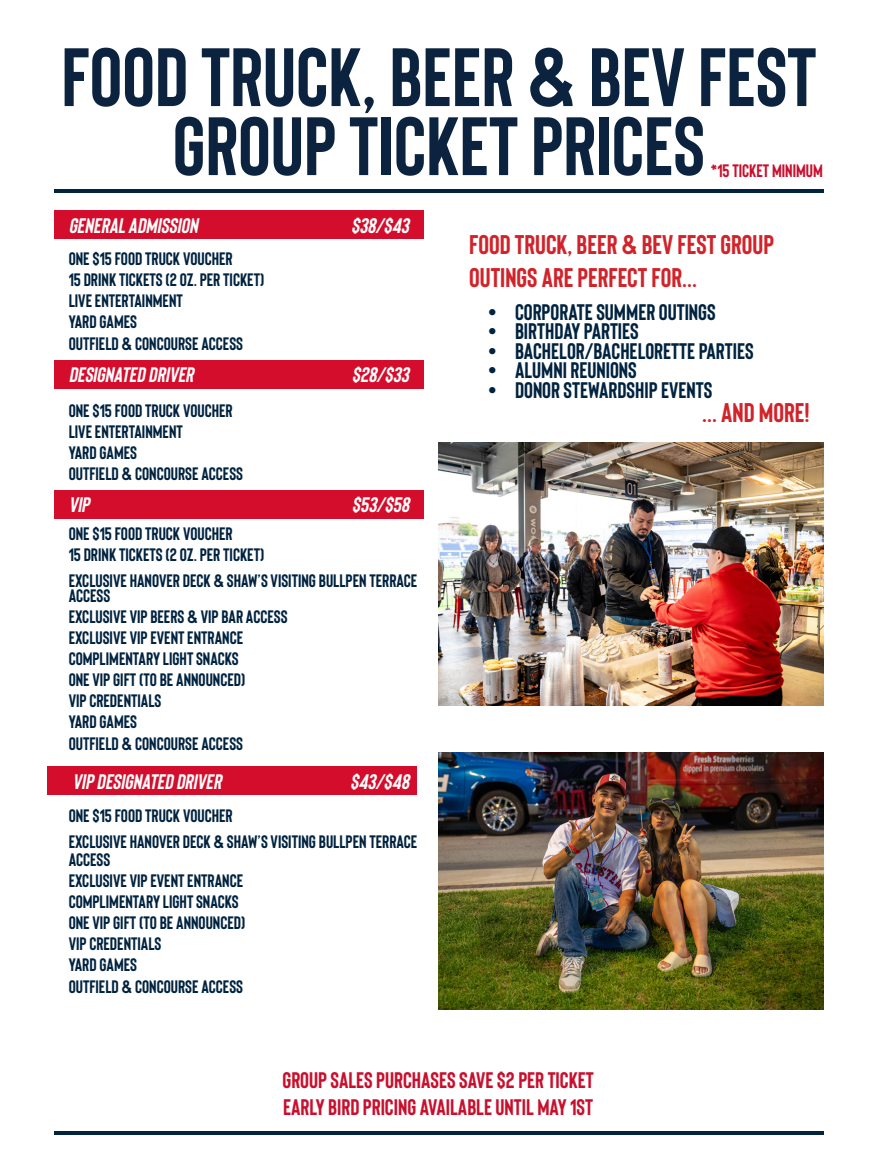
<style>
.page{position:relative;width:878px;height:1175px;background:#fff}
.page>*{position:absolute;margin:0;border:0;box-sizing:border-box;transform-origin:0 0}
.t1{font:700 82.5px/69px "Bison";color:#0c2340;text-align:center}
.t2{font:700 27px/32.4px "Bison";color:#d1232a}
.t3{font:700 22.5px "Bison";color:#002340}
.t4{font:700 22.5px "Bison";color:#c8102e}
.t5{font:21px "Bison Bold Itallic";color:#fff}
.t6{font:700 18px/15px "Bison";color:#002340}
.t7{font:700 18px "Bison";color:#c8102e}
</style>
<div class="page">
<div style="left:54px;top:210px;width:369px;height:28px;background:#d30d2b"></div>
<div style="left:54px;top:360px;width:369px;height:28px;background:#d30d2b"></div>
<div style="left:54px;top:491px;width:369px;height:28px;background:#d30d2b"></div>
<div style="left:48px;top:766px;width:368px;height:28px;background:#d30d2b"></div>
<hr style="left:54px;top:189px;width:769px;height:4px;background:#002340">
<hr style="left:54px;top:1131px;width:769px;height:3px;background:#002340">
<img style="left:438px;top:442px;width:385px;height:263px">
<img style="left:438px;top:752px;width:385px;height:257px">
<p class="t1" style="left:61px;top:39px;width:756px">FOOD TRUCK, BEER &amp; BEV FEST<br>GROUP TICKET PRICES</p>
<p class="t7" style="left:710px;top:160px;width:114px">*15 TICKET MINIMUM</p>
<p class="t5" style="left:69px;top:212px;width:131px">GENERAL ADMISSION</p>
<p class="t5" style="left:351px;top:212px;width:60px">$38/$43</p>
<p class="t6" style="left:69px;top:251px;width:165px">ONE $15 FOOD TRUCK VOUCHER</p>
<p class="t6" style="left:69px;top:272px;width:197px">15 DRINK TICKETS (2 OZ. PER TICKET)</p>
<p class="t6" style="left:69px;top:293px;width:116px">LIVE ENTERTAINMENT</p>
<p class="t6" style="left:69px;top:314px;width:70px">YARD GAMES</p>
<p class="t6" style="left:69px;top:335px;width:176px">OUTFIELD &amp; CONCOURSE ACCESS</p>
<p class="t5" style="left:69px;top:361px;width:126px">DESIGNATED DRIVER</p>
<p class="t5" style="left:352px;top:361px;width:59px">$28/$33</p>
<p class="t6" style="left:69px;top:402px;width:165px">ONE $15 FOOD TRUCK VOUCHER</p>
<p class="t6" style="left:69px;top:423px;width:116px">LIVE ENTERTAINMENT</p>
<p class="t6" style="left:69px;top:444px;width:70px">YARD GAMES</p>
<p class="t6" style="left:69px;top:465px;width:176px">OUTFIELD &amp; CONCOURSE ACCESS</p>
<p class="t5" style="left:69px;top:491px;width:22px">VIP</p>
<p class="t5" style="left:352px;top:491px;width:59px">$53/$58</p>
<p class="t6" style="left:69px;top:526px;width:165px">ONE $15 FOOD TRUCK VOUCHER</p>
<p class="t6" style="left:69px;top:547px;width:197px">15 DRINK TICKETS (2 OZ. PER TICKET)</p>
<p class="t6" style="left:69px;top:572px;width:350px">EXCLUSIVE HANOVER DECK &amp; SHAW’S VISITING BULLPEN TERRACE<br>ACCESS</p>
<p class="t6" style="left:69px;top:608px;width:220px">EXCLUSIVE VIP BEERS &amp; VIP BAR ACCESS</p>
<p class="t6" style="left:69px;top:629px;width:176px">EXCLUSIVE VIP EVENT ENTRANCE</p>
<p class="t6" style="left:69px;top:650px;width:171px">COMPLIMENTARY LIGHT SNACKS</p>
<p class="t6" style="left:69px;top:671px;width:178px">ONE VIP GIFT (TO BE ANNOUNCED)</p>
<p class="t6" style="left:69px;top:692px;width:94px">VIP CREDENTIALS</p>
<p class="t6" style="left:69px;top:713px;width:70px">YARD GAMES</p>
<p class="t6" style="left:69px;top:735px;width:176px">OUTFIELD &amp; CONCOURSE ACCESS</p>
<p class="t5" style="left:72px;top:768px;width:150px">VIP DESIGNATED DRIVER</p>
<p class="t5" style="left:350px;top:768px;width:60px">$43/$48</p>
<p class="t6" style="left:69px;top:807px;width:165px">ONE $15 FOOD TRUCK VOUCHER</p>
<p class="t6" style="left:69px;top:831px;width:350px;line-height:18px">EXCLUSIVE HANOVER DECK &amp; SHAW’S VISITING BULLPEN TERRACE<br>ACCESS</p>
<p class="t6" style="left:69px;top:872px;width:176px">EXCLUSIVE VIP EVENT ENTRANCE</p>
<p class="t6" style="left:69px;top:893px;width:171px">COMPLIMENTARY LIGHT SNACKS</p>
<p class="t6" style="left:69px;top:914px;width:178px">ONE VIP GIFT (TO BE ANNOUNCED)</p>
<p class="t6" style="left:69px;top:935px;width:94px">VIP CREDENTIALS</p>
<p class="t6" style="left:69px;top:956px;width:70px">YARD GAMES</p>
<p class="t6" style="left:69px;top:978px;width:176px">OUTFIELD &amp; CONCOURSE ACCESS</p>
<p class="t2" style="left:469px;top:227px;width:306px">FOOD TRUCK, BEER &amp; BEV FEST GROUP<br>OUTINGS ARE PERFECT FOR...</p>
<p class="t3" style="left:488px;top:298px;width:229px">• CORPORATE SUMMER OUTINGS</p>
<p class="t3" style="left:488px;top:317px;width:152px">• BIRTHDAY PARTIES</p>
<p class="t3" style="left:488px;top:337px;width:267px">• BACHELOR/BACHELORETTE PARTIES</p>
<p class="t3" style="left:488px;top:356px;width:150px">• ALUMNI REUNIONS</p>
<p class="t3" style="left:488px;top:376px;width:226px">• DONOR STEWARDSHIP EVENTS</p>
<p class="t2" style="left:702px;top:395px;width:109px">... AND MORE!</p>
<p class="t4" style="left:282px;top:1065px;width:313px">GROUP SALES PURCHASES SAVE $2 PER TICKET</p>
<p class="t4" style="left:283px;top:1092px;width:311px">EARLY BIRD PRICING AVAILABLE UNTIL MAY 1ST</p>
</div>
